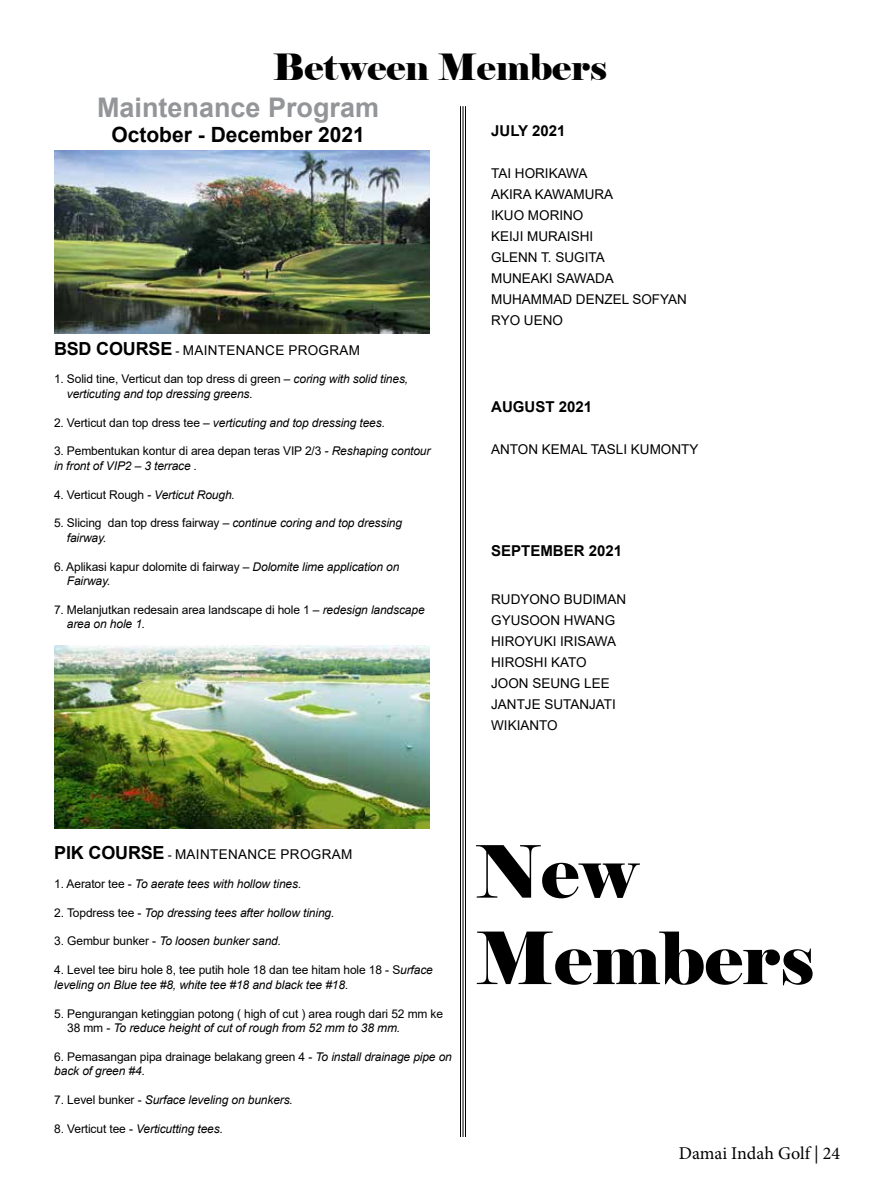
<style>
.page{position:relative;width:893px;height:1191px;background:#fff}
.page>*{position:absolute;margin:0;border:0;box-sizing:border-box;transform-origin:0 0}
.t1{font:72px/86.4px "Elephant";color:#000}
.t2{font:36px "Elephant";color:#000}
.t3{font:700 27px "Arial";color:#939598}
.t4{font:700 21px "Arial";color:#000}
.t5{font:18px "Minion Pro";color:#000}
.t6{font:700 15px "Arial";color:#000}
.t7{font:13.5px/21px "Arial";color:#000}
.t8{font:13.5px "Arial";letter-spacing:.025em;color:#000}
.t9{font:italic 12px/14.4px "Arial";letter-spacing:-.01em;color:#000}
.t10{font:12px/14.4px "Arial";letter-spacing:-.01em;color:#000}
.s1{font-weight:700;font-size:18px}
.s2{font-size:12px}
.s3{font-style:normal}
.s4{font-style:italic}
</style>
<div class="page">
<img style="left:54px;top:150px;width:375px;height:184px">
<img style="left:54px;top:646px;width:376px;height:182px">
<hr style="left:460px;top:106px;width:1px;height:1031px;background:#000">
<hr style="left:462px;top:106px;width:1px;height:1031px;background:#000">
<hr style="left:465px;top:106px;width:1px;height:1031px;background:#000">
<h2 class="t2" style="left:273px;top:45px;width:336px">Between Members</h2>
<h3 class="t3" style="left:97px;top:88px;width:284px">Maintenance Program</h3>
<h3 class="t4" style="left:111px;top:120px;width:255px">October - December 2021</h3>
<p class="t6" style="left:491px;top:120px;width:76px">JULY 2021</p>
<p class="t7" style="left:491px;top:163px;width:197px">TAI HORIKAWA<br>AKIRA KAWAMURA<br>IKUO MORINO<br>KEIJI MURAISHI<br>GLENN T. SUGITA<br>MUNEAKI SAWADA<br>MUHAMMAD DENZEL SOFYAN<br>RYO UENO</p>
<p class="t8" style="left:54px;top:340px;width:308px"><span class="s1">BSD COURSE</span> <span class="s2">-</span> MAINTENANCE PROGRAM</p>
<p class="t9" style="left:67px;top:372px;width:343px;text-indent:-13px"><span class="s3">1. Solid tine, Verticut dan top dress di green</span> – coring with solid tines, verticuting and top dressing greens.</p>
<p class="t9" style="left:54px;top:415px;width:333px"><span class="s3">2. Verticut dan top dress tee</span> – verticuting and top dressing tees.</p>
<p class="t10" style="left:54px;top:444px;width:378px">3. Pembentukan kontur di area depan teras VIP 2/3 <span class="s4">- Reshaping contour in front of VIP2 – 3 terrace .</span></p>
<p class="t10" style="left:54px;top:487px;width:182px">4. Verticut Rough <span class="s4">- Verticut Rough.</span></p>
<p class="t9" style="left:67px;top:516px;width:337px;text-indent:-13px"><span class="s3">5. Slicing dan top dress fairway</span> – continue coring and top dressing fairway.</p>
<p class="t9" style="left:67px;top:559px;width:334px;text-indent:-13px"><span class="s3">6. Aplikasi kapur dolomite di fairway</span> – Dolomite lime application on<br>Fairway.</p>
<p class="t10" style="left:67px;top:602px;width:359px;text-indent:-13px">7. Melanjutkan redesain area landscape di hole 1 <span class="s4">– redesign landscape area on hole 1.</span></p>
<p class="t6" style="left:491px;top:396px;width:102px">AUGUST 2021</p>
<p class="t7" style="left:491px;top:439px;width:209px">ANTON KEMAL TASLI KUMONTY</p>
<p class="t6" style="left:491px;top:540px;width:132px">SEPTEMBER 2021</p>
<p class="t7" style="left:491px;top:588px;width:136px">RUDYONO BUDIMAN<br>GYUSOON HWANG<br>HIROYUKI IRISAWA<br>HIROSHI KATO<br>JOON SEUNG LEE<br>JANTJE SUTANJATI<br>WIKIANTO</p>
<p class="t8" style="left:54px;top:845px;width:300px"><span class="s1">PIK COURSE</span> <span class="s2">-</span> MAINTENANCE PROGRAM</p>
<p class="t9" style="left:54px;top:876px;width:249px"><span class="s3">1. Aerator tee -</span> To aerate tees with hollow tines.</p>
<p class="t9" style="left:54px;top:905px;width:282px"><span class="s3">2. Topdress tee -</span> Top dressing tees after hollow tining.</p>
<p class="t9" style="left:54px;top:934px;width:228px"><span class="s3">3. Gembur bunker -</span> To loosen bunker sand.</p>
<p class="t10" style="left:54px;top:962px;width:380px">4. Level tee biru hole 8, tee putih hole 18 dan tee hitam hole 18 - S<span class="s4">urface leveling on Blue tee #8, white tee #18 and black tee #18.</span></p>
<p class="t10" style="left:67px;top:1006px;width:378px;text-indent:-13px">5. Pengurangan ketinggian potong ( high of cut ) area rough dari 52 mm ke<br>38 mm - <span class="s4">To reduce height of cut of rough from 52 mm to 38 mm.</span></p>
<p class="t10" style="left:54px;top:1049px;width:399px">6. Pemasangan pipa drainage belakang green 4 - <span class="s4">To install drainage pipe on back of green #4.</span></p>
<p class="t9" style="left:54px;top:1092px;width:240px"><span class="s3">7. Level bunker -</span> Surface leveling on bunkers.</p>
<p class="t9" style="left:54px;top:1121px;width:170px"><span class="s3">8. Verticut tee -</span> Verticutting tees.</p>
<h1 class="t1" style="left:476px;top:830px;width:340px">New<br>Members</h1>
<h3 class="t5" style="left:679px;top:1140px;width:163px">Damai Indah Golf | 24</h3>
</div>
